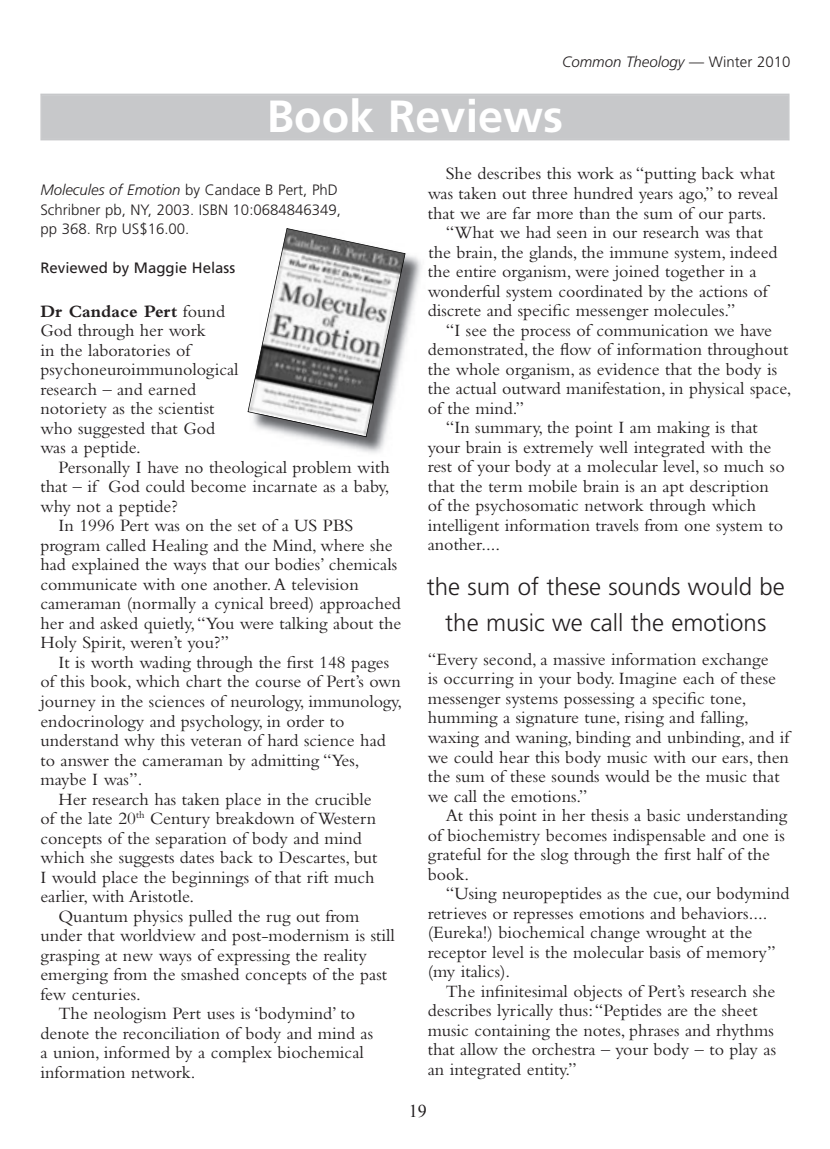
<style>
.page{position:relative;width:830px;height:1149px;background:#fff}
.page>*{position:absolute;margin:0;border:0;box-sizing:border-box;transform-origin:0 0}
.t1{font:700 45px "Frutiger LT Std";color:#fff}
.t2{font:300 24px/36px "Frutiger LT Std";color:#231f20;text-align:center}
.t3{font:18px/19.5px "Bembo Std";color:#231f20}
.t4{font:18px "Times New Roman";color:#231f20}
.t5{font:300 15px/19.5px "Frutiger LT Std";color:#231f20}
.t6{font:italic 300 15px "Frutiger LT Std";color:#231f20}
.t7{font:15px "Frutiger LT Std";color:#231f20}
.s1{font-style:normal}
.s2{font-style:italic}
.s3{font-weight:700}
</style>
<div class="page">
<div style="left:40px;top:94px;width:749px;height:46px;background:#c7c8ca"></div>
<img style="left:298px;top:253px;width:124px;height:200px">
<svg style="left:247px;top:228px;width:158px;height:209px"></svg>
<p class="t6" style="left:562px;top:53px;width:229px">Common Theology <span class="s1">— Winter 2010</span></p>
<h1 class="t1" style="left:266px;top:90px;width:298px">Book Reviews</h1>
<p class="t5" style="left:40px;top:180px;width:302px"><span class="s2">Molecules of Emotion</span> by Candace B Pert, PhD<br>Schribner pb, NY, 2003. ISBN 10:0684846349, pp 368. Rrp US$16.00.</p>
<p class="t7" style="left:40px;top:259px;width:196px">Reviewed by Maggie Helass</p>
<p class="t3" style="left:40px;top:301px;width:199px"><span class="s3">Dr Candace Pert</span> found<br>God through her work<br>in the laboratories of psychoneuroimmunological research – and earned notoriety as the scientist who suggested that God was a peptide.</p>
<p class="t3" style="left:58px;top:457px;width:333px">Personally I have no theological problem with</p>
<p class="t3" style="left:40px;top:476px;width:350px">that – if God could become incarnate as a baby,</p>
<p class="t3" style="left:40px;top:496px;width:139px">why not a peptide?</p>
<p class="t3" style="left:58px;top:515px;width:296px">In 1996 Pert was on the set of a US PBS</p>
<p class="t3" style="left:40px;top:535px;width:354px">program called Healing and the Mind, where she</p>
<p class="t3" style="left:40px;top:554px;width:358px">had explained the ways that our bodies’ chemicals</p>
<p class="t3" style="left:40px;top:574px;width:319px">communicate with one another. A television</p>
<p class="t3" style="left:40px;top:593px;width:362px">cameraman (normally a cynical breed) approached</p>
<p class="t3" style="left:40px;top:613px;width:362px">her and asked quietly, “You were talking about the</p>
<p class="t3" style="left:40px;top:632px;width:190px">Holy Spirit, weren’t you?”</p>
<p class="t3" style="left:58px;top:652px;width:332px">It is worth wading through the first 148 pages</p>
<p class="t3" style="left:40px;top:671px;width:361px">of this book, which chart the course of Pert’s own</p>
<p class="t3" style="left:40px;top:691px;width:363px">journey in the sciences of neurology, immunology,</p>
<p class="t3" style="left:40px;top:710px;width:305px">endocrinology and psychology, in order to</p>
<p class="t3" style="left:40px;top:730px;width:347px">understand why this veteran of hard science had</p>
<p class="t3" style="left:40px;top:749px;width:320px">to answer the cameraman by admitting “Yes,</p>
<p class="t3" style="left:40px;top:769px;width:103px">maybe I was”.</p>
<p class="t3" style="left:58px;top:788px;width:314px">Her research has taken place in the crucible</p>
<p class="t3" style="left:40px;top:808px;width:337px">of the late 20<sup>th</sup> Century breakdown of Western</p>
<p class="t3" style="left:40px;top:827px;width:323px">concepts of the separation of body and mind</p>
<p class="t3" style="left:40px;top:847px;width:338px">which she suggests dates back to Descartes, but</p>
<p class="t3" style="left:40px;top:866px;width:335px">I would place the beginnings of that rift much</p>
<p class="t3" style="left:40px;top:886px;width:155px">earlier, with Aristotle.</p>
<p class="t3" style="left:58px;top:905px;width:302px">Quantum physics pulled the rug out from</p>
<p class="t3" style="left:40px;top:925px;width:355px">under that worldview and post-modernism is still</p>
<p class="t3" style="left:40px;top:944px;width:328px">grasping at new ways of expressing the reality</p>
<p class="t3" style="left:40px;top:964px;width:348px">emerging from the smashed concepts of the past</p>
<p class="t3" style="left:40px;top:983px;width:102px">few centuries.</p>
<p class="t3" style="left:58px;top:1003px;width:298px">The neologism Pert uses is ‘bodymind’ to</p>
<p class="t3" style="left:40px;top:1022px;width:334px">denote the reconciliation of body and mind as</p>
<p class="t3" style="left:40px;top:1042px;width:325px">a union, informed by a complex biochemical</p>
<p class="t3" style="left:40px;top:1061px;width:156px">information network.</p>
<p class="t3" style="left:445px;top:164px;width:330px">She describes this work as “putting back what</p>
<p class="t3" style="left:427px;top:183px;width:352px">was taken out three hundred years ago,” to reveal</p>
<p class="t3" style="left:427px;top:203px;width:340px">that we are far more than the sum of our parts.</p>
<p class="t3" style="left:445px;top:222px;width:318px">“What we had seen in our research was that</p>
<p class="t3" style="left:428px;top:242px;width:350px">the brain, the glands, the immune system, indeed</p>
<p class="t3" style="left:427px;top:261px;width:330px">the entire organism, were joined together in a</p>
<p class="t3" style="left:427px;top:281px;width:341px">wonderful system coordinated by the actions of</p>
<p class="t3" style="left:427px;top:300px;width:309px">discrete and specific messenger molecules.”</p>
<p class="t3" style="left:445px;top:320px;width:327px">“I see the process of communication we have</p>
<p class="t3" style="left:427px;top:339px;width:362px">demonstrated, the flow of information throughout</p>
<p class="t3" style="left:427px;top:359px;width:351px">the whole organism, as evidence that the body is</p>
<p class="t3" style="left:427px;top:378px;width:365px">the actual outward manifestation, in physical space,</p>
<p class="t3" style="left:427px;top:398px;width:98px">of the mind.”</p>
<p class="t3" style="left:445px;top:417px;width:313px">“In summary, the point I am making is that</p>
<p class="t3" style="left:427px;top:437px;width:345px">your brain is extremely well integrated with the</p>
<p class="t3" style="left:427px;top:456px;width:358px">rest of your body at a molecular level, so much so</p>
<p class="t3" style="left:427px;top:476px;width:342px">that the term mobile brain is an apt description</p>
<p class="t3" style="left:427px;top:495px;width:330px">of the psychosomatic network through which</p>
<p class="t3" style="left:427px;top:515px;width:357px">intelligent information travels from one system to</p>
<p class="t3" style="left:427px;top:534px;width:74px">another....</p>
<h2 class="t2" style="left:426px;top:568px;width:359px">the sum of these sounds would be the music we call the emotions</h2>
<p class="t3" style="left:427px;top:649px;width:363px">“Every second, a massive information exchange<br>is occurring in your body. Imagine each of these messenger systems possessing a specific tone, humming a signature tune, rising and falling, waxing and waning, binding and unbinding, and if we could hear this body music with our ears, then the sum of these sounds would be the music that we call the emotions.”</p>
<p class="t3" style="left:427px;top:805px;width:361px;text-indent:18px">At this point in her thesis a basic understanding of biochemistry becomes indispensable and one is grateful for the slog through the first half of the book.</p>
<p class="t3" style="left:427px;top:883px;width:363px;text-indent:18px">“Using neuropeptides as the cue, our bodymind retrieves or represses emotions and behaviors.... (Eureka!) biochemical change wrought at the receptor level is the molecular basis of memory” (my italics).</p>
<p class="t3" style="left:427px;top:980px;width:349px;text-indent:18px">The infinitesimal objects of Pert’s research she describes lyrically thus: “Peptides are the sheet music containing the notes, phrases and rhythms that allow the orchestra – your body – to play as an integrated entity.”</p>
<p class="t4" style="left:408px;top:1098px;width:19px">19</p>
</div>
